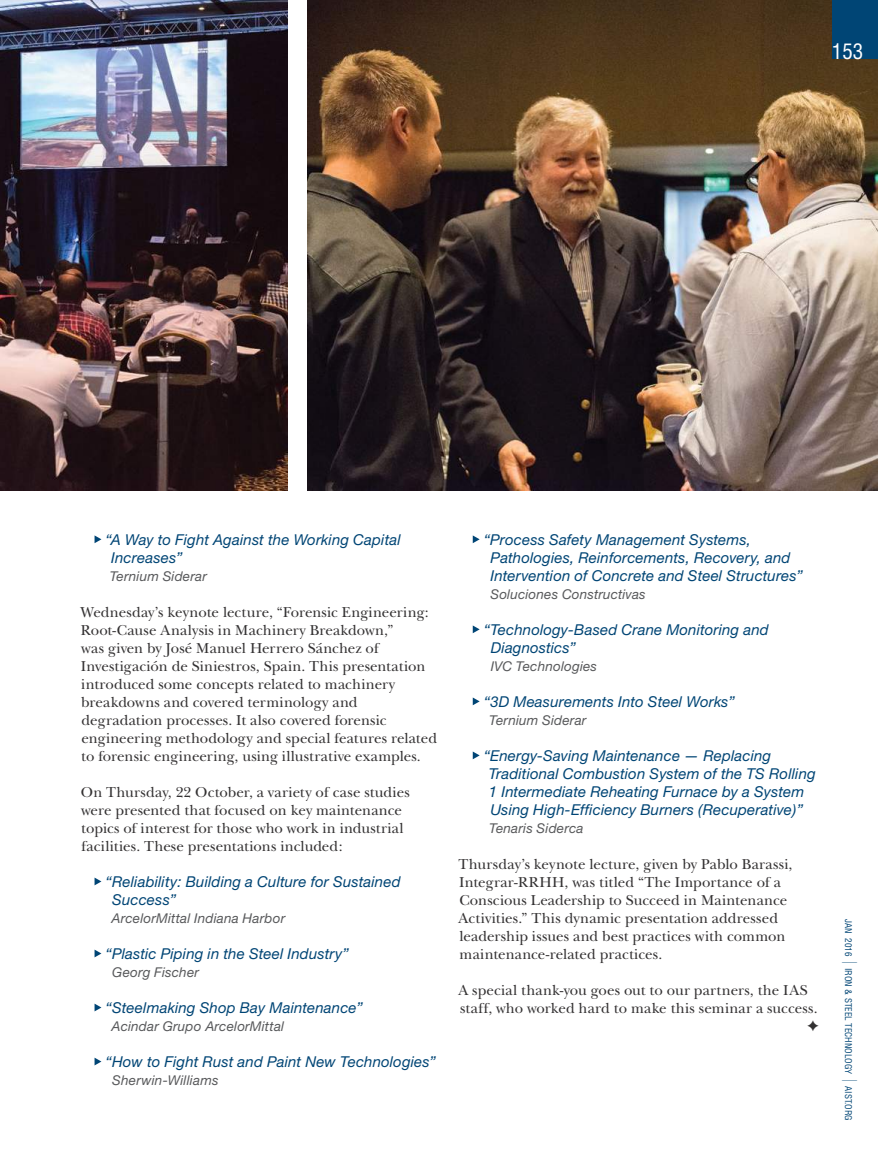
<style>
.page{position:relative;width:878px;height:1175px;background:#fff}
.page>*{position:absolute;margin:0;border:0;box-sizing:border-box;transform-origin:0 0}
.t1{font:condensed 21px "Helvetica";color:#fff}
.t2{font:15px/18px "New Baskerville";letter-spacing:.005em;color:#333132}
.t3{font:italic 15px/18px "Helvetica Neue";letter-spacing:.01em;color:#004575}
.t4{font:italic 13.5px "Helvetica Neue";letter-spacing:.015em;color:#58595b}
.t5{font:condensed 9px "Helvetica";color:#004575}
</style>
<div class="page">
<img style="left:0;top:0;width:288px;height:490px">
<svg style="left:94px;top:535px;width:7px;height:8px"></svg>
<svg style="left:94px;top:877px;width:7px;height:8px"></svg>
<svg style="left:94px;top:949px;width:7px;height:8px"></svg>
<svg style="left:94px;top:1003px;width:7px;height:8px"></svg>
<svg style="left:94px;top:1057px;width:7px;height:8px"></svg>
<svg style="left:472px;top:535px;width:7px;height:8px"></svg>
<svg style="left:472px;top:625px;width:7px;height:8px"></svg>
<svg style="left:472px;top:697px;width:7px;height:8px"></svg>
<svg style="left:472px;top:751px;width:7px;height:8px"></svg>
<img style="left:308px;top:0;width:570px;height:490px">
<div style="left:832px;top:0;width:46px;height:58px;background:#004575"></div>
<h1 class="t1" style="left:831px;top:38px;width:33px">153</h1>
<p class="t3" style="left:111px;top:530px;width:291px;text-indent:-6px">“A Way to Fight Against the Working Capital<br>Increases”</p>
<p class="t4" style="left:110px;top:568px;width:99px">Ternium Siderar</p>
<p class="t2" style="left:80px;top:603px;width:358px">Wednesday’s keynote lecture, “Forensic Engineering:<br>Root-Cause Analysis in Machinery Breakdown,”<br>was given by José Manuel Herrero Sánchez of Investigación de Siniestros, Spain. This presentation introduced some concepts related to machinery breakdowns and covered terminology and degradation processes. It also covered forensic engineering methodology and special features related to forensic engineering, using illustrative examples.</p>
<p class="t2" style="left:81px;top:783px;width:330px">On Thursday, 22 October, a variety of case studies were presented that focused on key maintenance topics of interest for those who work in industrial facilities. These presentations included:</p>
<p class="t3" style="left:112px;top:872px;width:290px;text-indent:-7px">“Reliability: Building a Culture for Sustained<br>Success”</p>
<p class="t4" style="left:111px;top:910px;width:175px">ArcelorMittal Indiana Harbor</p>
<p class="t3" style="left:106px;top:944px;width:245px">“Plastic Piping in the Steel Industry”</p>
<p class="t4" style="left:112px;top:964px;width:88px">Georg Fischer</p>
<p class="t3" style="left:106px;top:998px;width:259px">“Steelmaking Shop Bay Maintenance”</p>
<p class="t4" style="left:112px;top:1018px;width:174px">Acindar Grupo ArcelorMittal</p>
<p class="t3" style="left:106px;top:1052px;width:332px">“How to Fight Rust and Paint New Technologies”</p>
<p class="t4" style="left:112px;top:1072px;width:108px">Sherwin-Williams</p>
<p class="t3" style="left:490px;top:530px;width:314px;text-indent:-7px">“Process Safety Management Systems,<br>Pathologies, Reinforcements, Recovery, and<br>Intervention of Concrete and Steel Structures”</p>
<p class="t4" style="left:490px;top:586px;width:157px">Soluciones Constructivas</p>
<p class="t3" style="left:490px;top:620px;width:279px;text-indent:-7px">“Technology-Based Crane Monitoring and<br>Diagnostics”</p>
<p class="t4" style="left:490px;top:658px;width:108px">IVC Technologies</p>
<p class="t3" style="left:484px;top:692px;width:252px">“3D Measurements Into Steel Works”</p>
<p class="t4" style="left:489px;top:712px;width:99px">Ternium Siderar</p>
<p class="t3" style="left:488px;top:746px;width:328px;text-indent:-5px">“Energy-Saving Maintenance — Replacing Traditional Combustion System of the TS Rolling 1 Intermediate Reheating Furnace by a System Using High-Efficiency Burners (Recuperative)”</p>
<p class="t4" style="left:489px;top:820px;width:96px">Tenaris Siderca</p>
<p class="t2" style="left:458px;top:855px;width:335px">Thursday’s keynote lecture, given by Pablo Barassi, Integrar-RRHH, was titled “The Importance of a Conscious Leadership to Succeed in Maintenance Activities.” This dynamic presentation addressed leadership issues and best practices with common maintenance-related practices.</p>
<p class="t2" style="left:458px;top:981px;width:360px">A special thank-you goes out to our partners, the IAS staff, who worked hard to make this seminar a success.</p>
<p class="t5" style="left:854px;top:919px;width:38px;rotate:90deg">JAN 2016</p>
<p class="t5" style="left:854px;top:967px;width:108px;rotate:90deg">IRON &amp; STEEL TECHNOLOGY</p>
<p class="t5" style="left:854px;top:1086px;width:36px;rotate:90deg">AIST.ORG</p>
</div>
